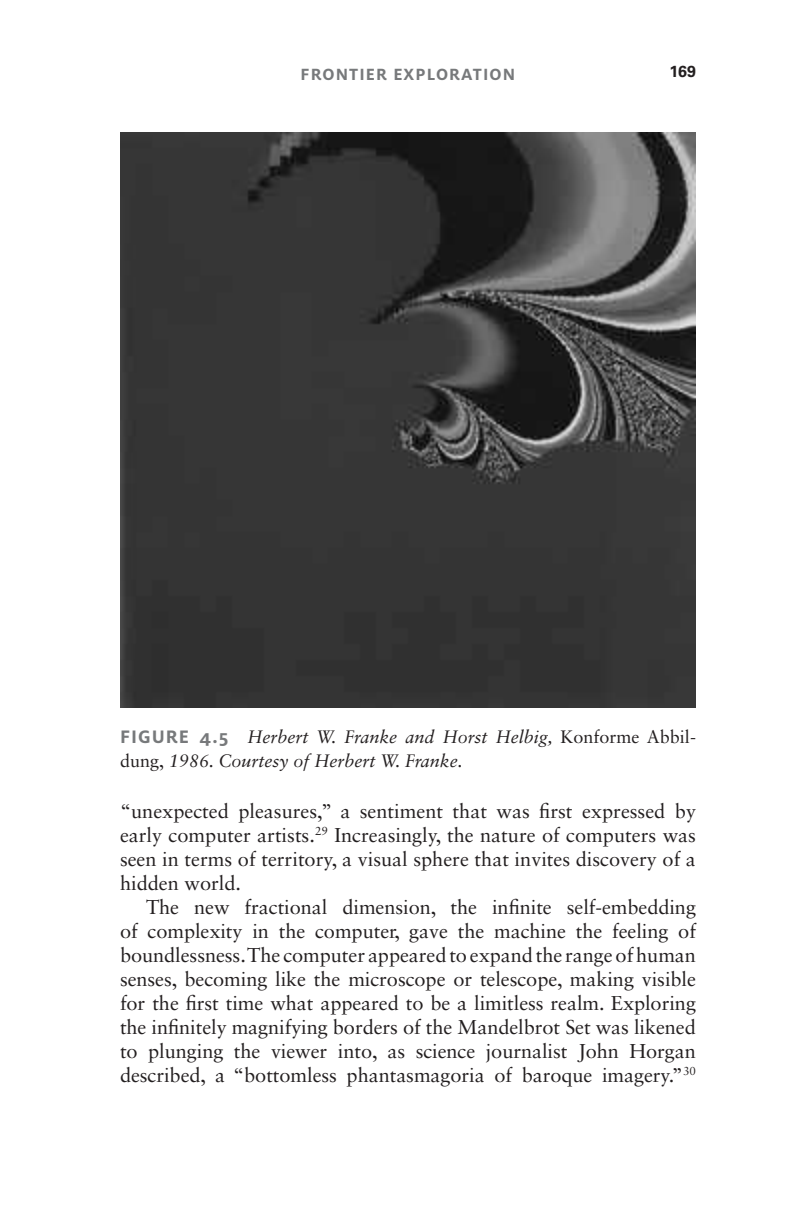
<style>
.page{position:relative;width:792px;height:1224px;background:#fff}
.page>*{position:absolute;margin:0;border:0;box-sizing:border-box;transform-origin:0 0}
._0_Para_indent{font:20px/24px "Sabon LT Std";color:#231f20;text-align:justify}
.Fig_Cap{font:italic 18px/24px "Sabon LT Std";color:#231f20}
.t1{font:700 18px "Milo OT";color:#77797b}
.t2{font:700 16px "Univers LT Std";color:#231f20}
.s1{font-family:"Milo OT";font-weight:700;font-style:normal;font-size:20px;color:#77797b}
.s2{font-style:normal}
</style>
<div class="page">
<img style="left:120px;top:132px;width:576px;height:576px">
<p class="t1" style="left:301px;top:64px;width:22px">FRONTIER</p>
<p class="t1" style="left:393px;top:64px;width:12px">EXPLORATION</p>
<p class="t2" style="left:669px;top:62px;width:28px">169</p>
<p class="Fig_Cap" style="left:120px;top:725px;width:577px"><span class="s1">FIGURE 4.5</span> Herbert W. Franke and Horst Helbig, <span class="s2">Konforme Abbil&shy;dung,</span> 1986. Courtesy of Herbert W. Franke.</p>
<p class="_0_Para_indent" style="left:120px;top:799px;width:578px">“unexpected pleasures,” a sentiment that was first expressed by early computer artists.<sup>29</sup> Increasingly, the nature of computers was seen in terms of territory, a visual sphere that invites discovery of a hidden world.</p>
<p class="_0_Para_indent" style="left:120px;top:895px;width:578px;text-indent:26px">The new fractional dimension, the infinite self-embedding of complexity in the computer, gave the machine the feeling of boundlessness. The computer appeared to expand the range of human senses, becoming like the microscope or telescope, making visible for the first time what appeared to be a limitless realm. Exploring the infinitely magnifying borders of the Mandelbrot Set was likened to plunging the viewer into, as science journalist John Horgan described, a “bottomless phantasmagoria of baroque imagery.”<sup>30</sup></p>
</div>
